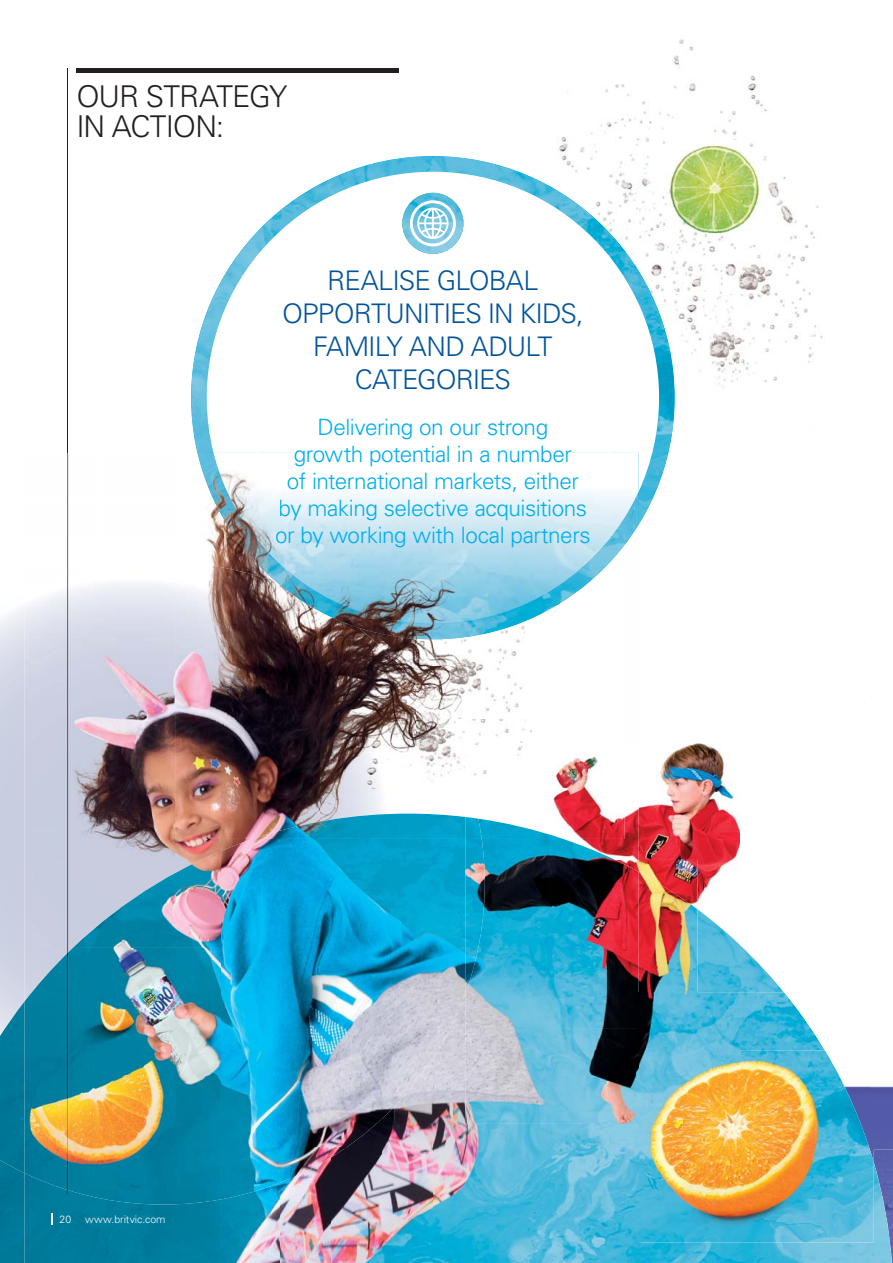
<style>
.page{position:relative;width:893px;height:1263px;background:#fff}
.page>*{position:absolute;margin:0;border:0;box-sizing:border-box;transform-origin:0 0}
.t1{font:300 30px/30px "Univers LT Pro 45";letter-spacing:-.035em;color:#231f20}
.t2{font:300 27px/33px "Univers LT Pro 45";letter-spacing:-.035em;color:#00539b;text-align:center}
.t3{font:300 22.5px/27px "Univers LT Pro 45";letter-spacing:-.02em;color:#00aeef;text-align:center}
.t4{font:300 10.5px "Univers LT Pro 45";color:#fff}
</style>
<div class="page">
<svg style="left:0;top:608px;width:25px;height:340px;background:#cfd3e3"></svg>
<img style="left:873px;top:1086px;width:19px;height:74px">
<img style="left:559px;top:55px;width:120px;height:142px">
<img style="left:679px;top:39px;width:88px;height:96px">
<img style="left:733px;top:156px;width:90px;height:226px">
<img style="left:621px;top:197px;width:112px;height:49px">
<img style="left:674px;top:246px;width:59px;height:50px">
<img style="left:674px;top:296px;width:59px;height:119px">
<img style="left:663px;top:139px;width:103px;height:101px">
<img style="left:740px;top:945px;width:44px;height:47px">
<img style="left:638px;top:992px;width:187px;height:58px">
<img style="left:841px;top:1160px;width:51px;height:103px">
<img style="left:638px;top:1243px;width:203px;height:20px">
<img style="left:638px;top:1050px;width:235px;height:193px">
<div style="left:76px;top:68px;width:323px;height:5px;background:#231f20"></div>
<img style="left:514px;top:169px;width:107px;height:85px">
<img style="left:283px;top:156px;width:231px;height:52px">
<img style="left:620px;top:244px;width:54px;height:281px">
<img style="left:238px;top:208px;width:68px;height:46px">
<img style="left:191px;top:314px;width:16px;height:139px">
<img style="left:306px;top:172px;width:303px;height:281px">
<img style="left:256px;top:209px;width:51px;height:244px">
<img style="left:608px;top:254px;width:51px;height:238px">
<img style="left:207px;top:254px;width:50px;height:199px">
<img style="left:295px;top:446px;width:277px;height:7px">
<img style="left:402px;top:193px;width:61px;height:61px;border-radius:50%">
<svg style="left:410px;top:200px;width:46px;height:46px"></svg>
<hr style="left:68px;top:68px;width:1px;height:1127px;background:#231f20">
<img style="left:0;top:948px;width:25px;height:53px">
<div style="left:0;top:1173px;width:25px;height:90px;background:#007798"></div>
<img style="left:0;top:1001px;width:25px;height:172px">
<img style="left:638px;top:743px;width:102px;height:159px">
<img style="left:697px;top:909px;width:43px;height:83px">
<img style="left:638px;top:860px;width:59px;height:12px">
<img style="left:638px;top:872px;width:59px;height:157px">
<img style="left:638px;top:1050px;width:102px;height:74px">
<img style="left:67px;top:453px;width:1px;height:109px">
<img style="left:25px;top:562px;width:194px;height:386px">
<img style="left:417px;top:639px;width:103px;height:27px">
<img style="left:417px;top:666px;width:105px;height:54px">
<img style="left:472px;top:720px;width:53px;height:23px">
<img style="left:175px;top:562px;width:145px;height:277px">
<img style="left:320px;top:639px;width:97px;height:175px">
<img style="left:417px;top:685px;width:48px;height:129px">
<img style="left:432px;top:1097px;width:51px;height:166px">
<img style="left:382px;top:1097px;width:50px;height:166px">
<img style="left:483px;top:1124px;width:153px;height:139px">
<img style="left:331px;top:1148px;width:51px;height:115px">
<img style="left:279px;top:1199px;width:52px;height:64px">
<img style="left:221px;top:1199px;width:58px;height:64px">
<img style="left:219px;top:839px;width:246px;height:258px">
<img style="left:121px;top:850px;width:99px;height:98px">
<img style="left:73px;top:906px;width:49px;height:42px">
<img style="left:221px;top:1096px;width:195px;height:52px">
<img style="left:221px;top:1148px;width:126px;height:51px">
<img style="left:636px;top:1243px;width:2px;height:20px">
<img style="left:253px;top:814px;width:212px;height:25px">
<img style="left:587px;top:1050px;width:51px;height:193px">
<img style="left:197px;top:453px;width:328px;height:186px">
<img style="left:213px;top:453px;width:425px;height:171px">
<img style="left:295px;top:453px;width:277px;height:13px">
<img style="left:288px;top:473px;width:291px;height:19px">
<img style="left:280px;top:500px;width:307px;height:20px">
<img style="left:276px;top:527px;width:313px;height:20px">
<img style="left:68px;top:453px;width:1px;height:495px">
<div style="left:25px;top:1205px;width:196px;height:58px;background:#007c9c"></div>
<img style="left:25px;top:948px;width:196px;height:257px">
<img style="left:68px;top:953px;width:1px;height:237px">
<svg style="left:60px;top:1216px;width:11px;height:7px"></svg>
<img style="left:85px;top:1215px;width:80px;height:8px">
<img style="left:624px;top:807px;width:14px;height:53px">
<img style="left:475px;top:743px;width:149px;height:96px">
<img style="left:474px;top:773px;width:4px;height:44px">
<img style="left:465px;top:839px;width:171px;height:285px">
<img style="left:465px;top:839px;width:20px;height:155px">
<img style="left:636px;top:1029px;width:2px;height:21px">
<img style="left:481px;top:819px;width:82px;height:20px">
<img style="left:465px;top:817px;width:16px;height:22px">
<img style="left:550px;top:860px;width:88px;height:169px">
<h1 class="t1" style="left:76px;top:83px;width:213px">OUR STRATEGY<br>IN ACTION:</h1>
<p class="t2" style="left:282px;top:266px;width:303px">REALISE GLOBAL<br>OPPORTUNITIES IN KIDS,<br>FAMILY AND ADULT<br>CATEGORIES</p>
<p class="t3" style="left:275px;top:415px;width:317px">Delivering on our strong<br>growth potential in a number<br>of international markets, either by making selective acquisitions or by working with local partners</p>
<p class="t4" style="left:60px;top:1214px;width:13px">20</p>
<p class="t4" style="left:85px;top:1214px;width:82px">www.britvic.com</p>
</div>
